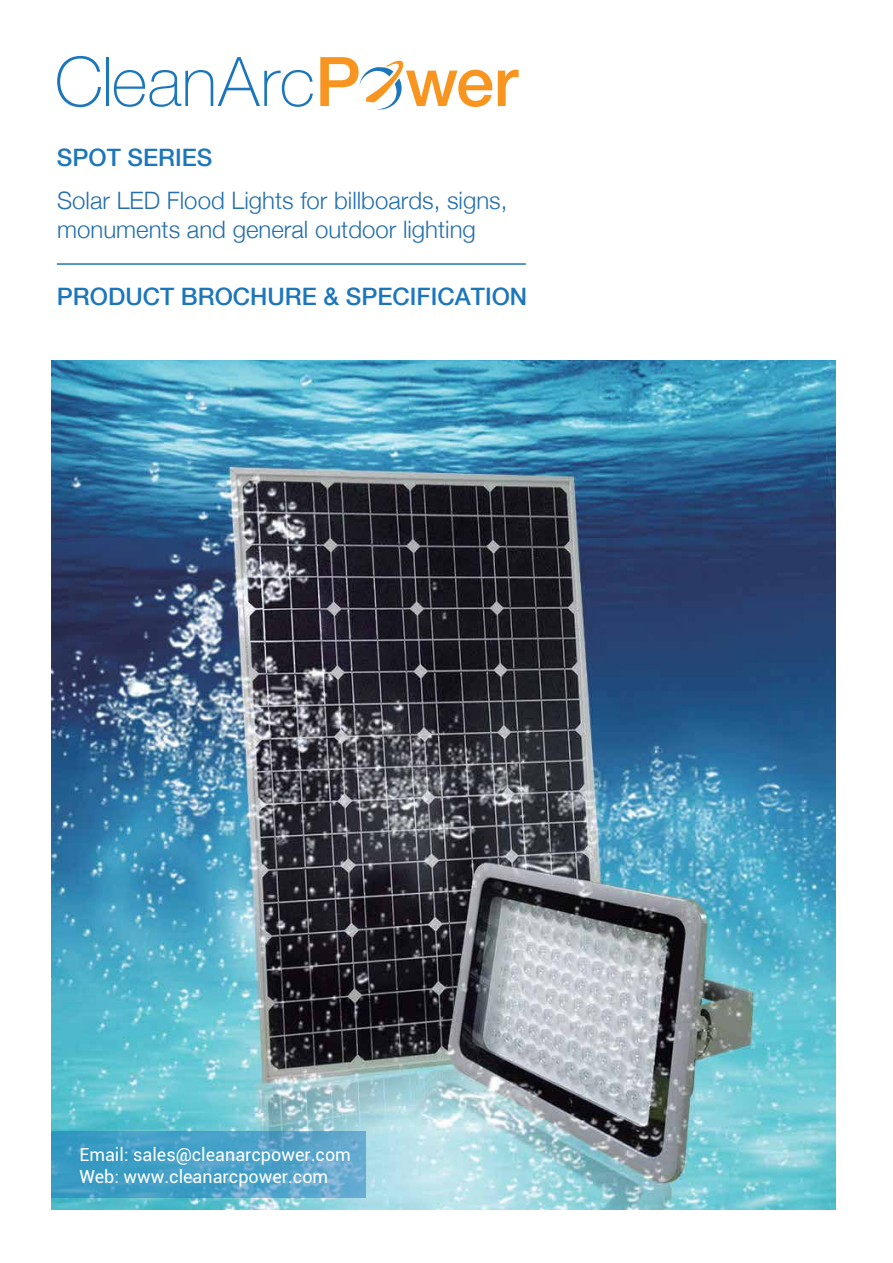
<style>
.page{position:relative;width:893px;height:1263px;background:#fff}
.page>*{position:absolute;margin:0;border:0;box-sizing:border-box;transform-origin:0 0}
.t1{font:300 24px/28.8px "Helvetica Neue";color:#2570ad}
.t2{font:500 24px "Helvetica Neue";color:#1c76bc}
.t3{font:18px/22.5px "Roboto";color:#fff}
</style>
<div class="page">
<img style="left:51px;top:361px;width:784px;height:849px">
<svg style="left:57px;top:56px;width:44px;height:51px"></svg>
<hr style="left:106px;top:57px;width:2px;height:49px;background:#1c76bc">
<svg style="left:114px;top:57px;width:199px;height:50px"></svg>
<svg style="left:498px;top:70px;width:21px;height:36px"></svg>
<svg style="left:320px;top:57px;width:172px;height:53px"></svg>
<hr style="left:57px;top:263px;width:469px;height:2px;background:#1c76bc">
<svg style="left:51px;top:1131px;width:315px;height:66px;background:#4ba1c8"></svg>
<p class="t2" style="left:57px;top:143px;width:157px">SPOT SERIES</p>
<p class="t1" style="left:57px;top:185px;width:452px">Solar LED Flood Lights for billboards, signs, monuments and general outdoor lighting</p>
<p class="t2" style="left:57px;top:282px;width:472px">PRODUCT BROCHURE &amp; SPECIFICATION</p>
<p class="t3" style="left:79px;top:1142px;width:273px">Email: sales@cleanarcpower.com<br>Web: www.cleanarcpower.com</p>
</div>
